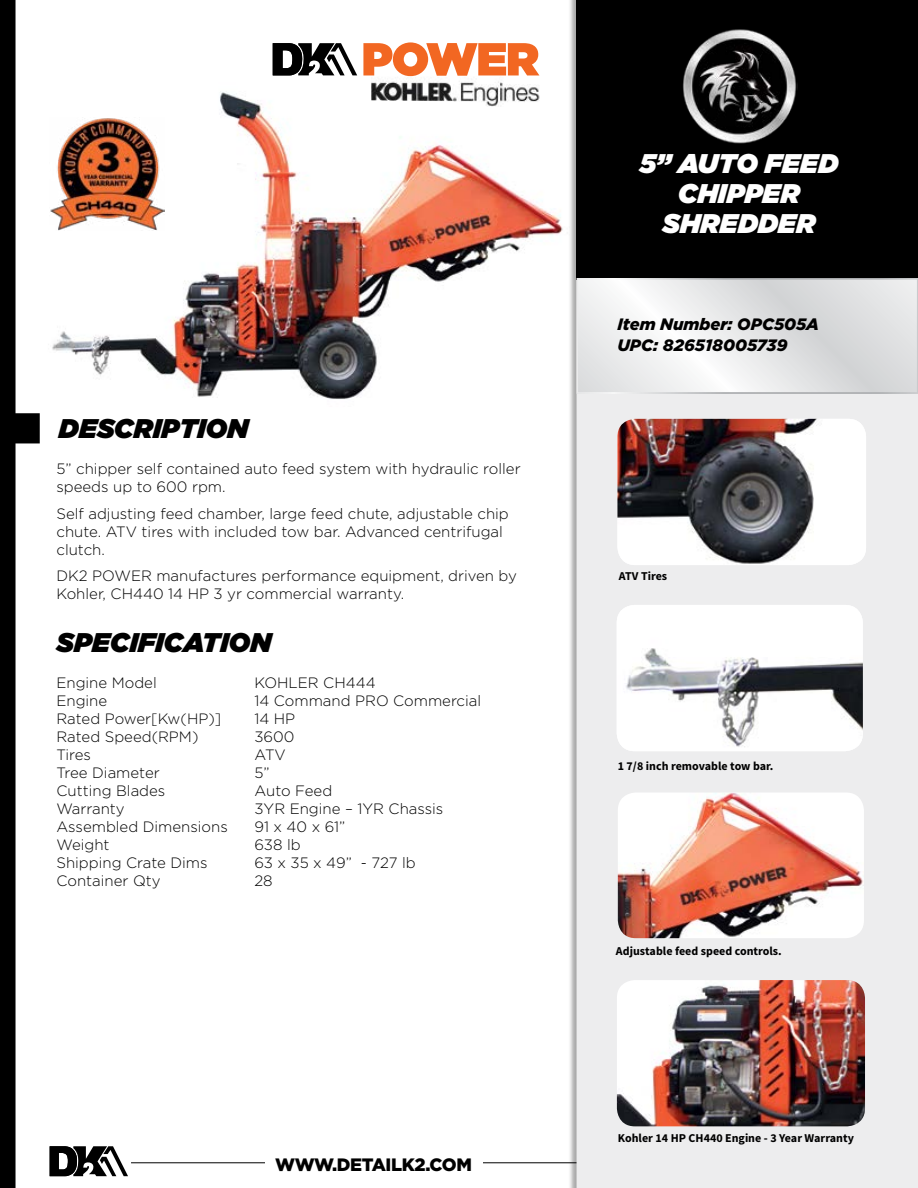
<style>
.page{position:relative;width:918px;height:1188px;background:#fff}
.page>*{position:absolute;margin:0;border:0;box-sizing:border-box;transform-origin:0 0}
.t1{font:italic 900 27px/30px "Gotham";color:#fff;text-align:center}
.t2{font:italic 900 27px "Gotham";color:#000}
.t3{font:900 18px "Gotham";letter-spacing:-.02em;color:#000}
.t4{font:italic 900 16.5px/21px "Gotham";color:#000}
.t5{font:300 15px/18px "Gotham";color:#000}
.t6{font:700 12px "Source Sans Pro";color:#000}
</style>
<div class="page">
<img style="left:52px;top:91px;width:511px;height:308px">
<img style="left:50px;top:117px;width:114px;height:113px">
<hr style="left:131px;top:1162px;width:787px;height:1px;background:#000">
<div style="left:568px;top:0;width:350px;height:1188px;background:#000;opacity:.34"></div>
<div style="left:577px;top:394px;width:341px;height:794px;background:#ededee"></div>
<div style="left:577px;top:0;width:341px;height:280px;background:#000"></div>
<svg style="left:580px;top:281px;width:335px;height:110px"></svg>
<div style="left:577px;top:278px;width:341px;height:116px;border:2px solid #fff"></div>
<svg style="left:0;top:0;width:40px;height:1188px"></svg>
<div style="left:37px;top:1146px;width:94px;height:34px;background:#fff"></div>
<svg style="left:50px;top:1146px;width:78px;height:30px"></svg>
<div style="left:265px;top:1156px;width:218px;height:24px;background:#fff"></div>
<img style="left:683px;top:29px;width:115px;height:115px">
<svg style="left:363px;top:42px;width:176px;height:34px"></svg>
<svg style="left:273px;top:43px;width:84px;height:33px"></svg>
<img style="left:371px;top:77px;width:171px;height:30px">
<img style="left:617px;top:419px;width:249px;height:146px">
<img style="left:617px;top:605px;width:246px;height:146px">
<img style="left:618px;top:793px;width:246px;height:145px">
<img style="left:617px;top:980px;width:248px;height:146px">
<h1 class="t2" style="left:59px;top:409px;width:191px">DESCRIPTION</h1>
<p class="t5" style="left:56px;top:460px;width:466px">5” chipper self contained auto feed system with hydraulic roller speeds up to 600 rpm.</p>
<p class="t5" style="left:56px;top:504px;width:454px">Self adjusting feed chamber, large feed chute, adjustable chip chute. ATV tires with included tow bar. Advanced centrifugal clutch.</p>
<p class="t5" style="left:56px;top:567px;width:462px">DK2 POWER manufactures performance equipment, driven by<br>Kohler, CH440 14 HP 3 yr commercial warranty.</p>
<h1 class="t2" style="left:57px;top:623px;width:216px">SPECIFICATION</h1>
<p class="t5" style="left:56px;top:673px;width:102px">Engine Model</p>
<p class="t5" style="left:254px;top:673px;width:123px">KOHLER CH444</p>
<p class="t5" style="left:56px;top:691px;width:52px">Engine</p>
<p class="t5" style="left:254px;top:691px;width:228px">14 Command PRO Commercial</p>
<p class="t5" style="left:56px;top:709px;width:166px">Rated Power[Kw(HP)]</p>
<p class="t5" style="left:254px;top:709px;width:42px">14 HP</p>
<p class="t5" style="left:56px;top:727px;width:144px">Rated Speed(RPM)</p>
<p class="t5" style="left:254px;top:727px;width:42px">3600</p>
<p class="t5" style="left:56px;top:745px;width:36px">Tires</p>
<p class="t5" style="left:254px;top:745px;width:33px">ATV</p>
<p class="t5" style="left:56px;top:763px;width:105px">Tree Diameter</p>
<p class="t5" style="left:254px;top:763px;width:17px">5”</p>
<p class="t5" style="left:56px;top:781px;width:110px">Cutting Blades</p>
<p class="t5" style="left:254px;top:781px;width:79px">Auto Feed</p>
<p class="t5" style="left:56px;top:799px;width:70px">Warranty</p>
<p class="t5" style="left:254px;top:799px;width:190px">3YR Engine – 1YR Chassis</p>
<p class="t5" style="left:56px;top:817px;width:173px">Assembled Dimensions</p>
<p class="t5" style="left:254px;top:817px;width:92px">91 x 40 x 61”</p>
<p class="t5" style="left:56px;top:835px;width:55px">Weight</p>
<p class="t5" style="left:254px;top:835px;width:48px">638 lb</p>
<p class="t5" style="left:56px;top:853px;width:153px">Shipping Crate Dims</p>
<p class="t5" style="left:254px;top:853px;width:163px">63 x 35 x 49” - 727 lb</p>
<p class="t5" style="left:56px;top:871px;width:106px">Container Qty</p>
<p class="t5" style="left:254px;top:871px;width:20px">28</p>
<p class="t3" style="left:275px;top:1152px;width:198px">WWW.DETAILK2.COM</p>
<h1 class="t1" style="left:640px;top:148px;width:200px">5” AUTO FEED<br>CHIPPER<br>SHREDDER</h1>
<p class="t4" style="left:617px;top:313px;width:203px">Item Number: OPC505A<br>UPC: 826518005739</p>
<p class="t6" style="left:619px;top:568px;width:50px">ATV Tires</p>
<p class="t6" style="left:618px;top:759px;width:157px">1 7/8 inch removable tow bar.</p>
<p class="t6" style="left:616px;top:943px;width:167px">Adjustable feed speed controls.</p>
<p class="t6" style="left:618px;top:1130px;width:238px">Kohler 14 HP CH440 Engine - 3 Year Warranty</p>
</div>
